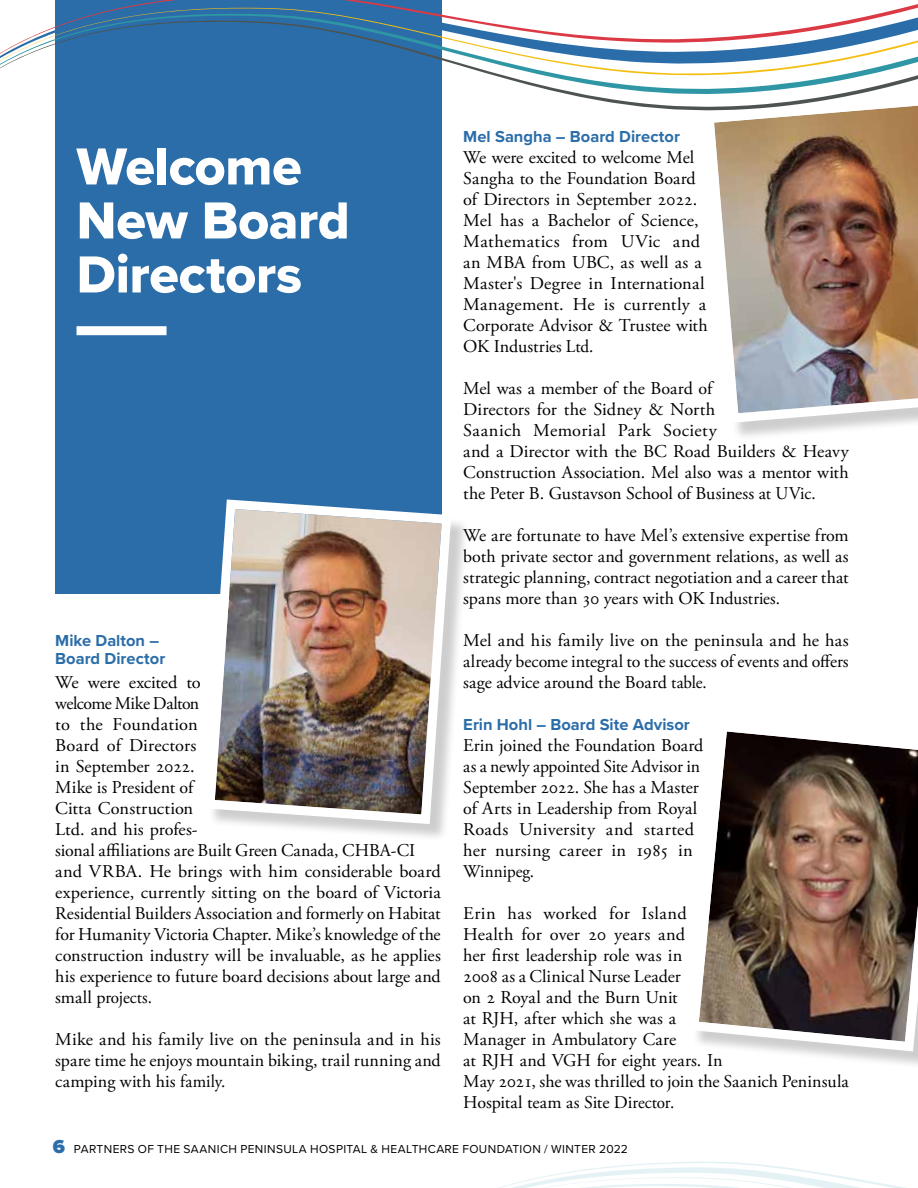
<style>
.page{position:relative;width:918px;height:1188px;background:#fff}
.page>*{position:absolute;margin:0;border:0;box-sizing:border-box;transform-origin:0 0}
.t1{font:54px/54px "Proxima Nova Extrabld";letter-spacing:-.005em;color:#fff}
.t2{font:18px/21px "Adobe Garamond Pro";color:#000}
.t3{font:700 16.5px/18px "Proxima Nova";color:#2b6da9}
.t4{font:12px "Proxima Nova";letter-spacing:.03em;color:#000}
.s1{font-weight:900;font-size:19.5px;color:#2b6da9}
</style>
<div class="page">
<svg style="left:498px;top:1161px;width:407px;height:27px"></svg>
<div style="left:55px;top:0;width:387px;height:594px;background:#2b6da9"></div>
<svg style="left:77px;top:326px;width:90px;height:9px"></svg>
<div style="left:692px;top:724px;width:226px;height:345px;background:#000;opacity:.2"></div>
<img style="left:692px;top:724px;width:226px;height:332px">
<div style="left:707px;top:99px;width:211px;height:342px;background:#000;opacity:.2"></div>
<img style="left:707px;top:121px;width:211px;height:307px">
<div style="left:208px;top:502px;width:261px;height:340px;background:#000;opacity:.2"></div>
<img style="left:208px;top:499px;width:248px;height:330px">
<svg style="left:0;top:0;width:918px;height:121px"></svg>
<h1 class="t1" style="left:77px;top:139px;width:275px">Welcome<br>New Board<br>Directors</h1>
<p class="t3" style="left:55px;top:632px;width:112px">Mike Dalton –<br>Board Director</p>
<p class="t2" style="left:55px;top:673px;width:387px">We were excited to<br>welcome Mike Dalton<br>to the Foundation<br>Board of Directors<br>in September 2022.<br>Mike is President of<br>Citta Construction<br>Ltd. and his profes-<br>sional affiliations are Built Green Canada, CHBA-CI and VRBA. He brings with him considerable board experience, currently sitting on the board of Victoria Residential Builders Association and formerly on Habitat for Humanity Victoria Chapter. Mike’s knowledge of the construction industry will be invaluable, as he applies his experience to future board decisions about large and small projects.</p>
<p class="t2" style="left:55px;top:1030px;width:387px;text-align:justify">Mike and his family live on the peninsula and in his spare time he enjoys mountain biking, trail running and camping with his family.</p>
<p class="t3" style="left:463px;top:128px;width:218px">Mel Sangha – Board Director</p>
<p class="t2" style="left:463px;top:148px;width:246px">We were excited to welcome Mel<br>Sangha to the Foundation Board of Directors in September 2022.<br>Mel has a Bachelor of Science,<br>Mathematics from UVic and an MBA from UBC, as well as a<br>Master's Degree in International<br>Management. He is currently a<br>Corporate Advisor &amp; Trustee with<br>OK Industries Ltd.</p>
<p class="t2" style="left:463px;top:379px;width:387px">Mel was a member of the Board of<br>Directors for the Sidney &amp; North<br>Saanich Memorial Park Society<br>and a Director with the BC Road Builders &amp; Heavy Construction Association. Mel also was a mentor with the Peter B. Gustavson School of Business at UVic.</p>
<p class="t2" style="left:463px;top:526px;width:387px;text-align:justify">We are fortunate to have Mel’s extensive expertise from both private sector and government relations, as well as strategic planning, contract negotiation and a career that spans more than 30 years with OK Industries.</p>
<p class="t2" style="left:463px;top:631px;width:387px;text-align:justify">Mel and his family live on the peninsula and he has already become integral to the success of events and offers sage advice around the Board table.</p>
<p class="t3" style="left:463px;top:716px;width:228px">Erin Hohl – Board Site Advisor</p>
<p class="t2" style="left:463px;top:736px;width:242px">Erin joined the Foundation Board as a newly appointed Site Advisor in<br>September 2022. She has a Master of Arts in Leadership from Royal<br>Roads University and started her nursing career in 1985 in<br>Winnipeg.</p>
<p class="t2" style="left:463px;top:904px;width:387px">Erin has worked for Island<br>Health for over 20 years and<br>her first leadership role was in<br>2008 as a Clinical Nurse Leader<br>on 2 Royal and the Burn Unit<br>at RJH, after which she was a<br>Manager in Ambulatory Care<br>at RJH and VGH for eight years. In<br>May 2021, she was thrilled to join the Saanich Peninsula<br>Hospital team as Site Director.</p>
<p class="t4" style="left:53px;top:1140px;width:517px"><span class="s1">6</span> PARTNERS OF THE SAANICH PENINSULA HOSPITAL &amp; HEALTHCARE FOUNDATION / WINTER</p>
<p class="t4" style="left:599px;top:1140px;width:30px">2022</p>
</div>
